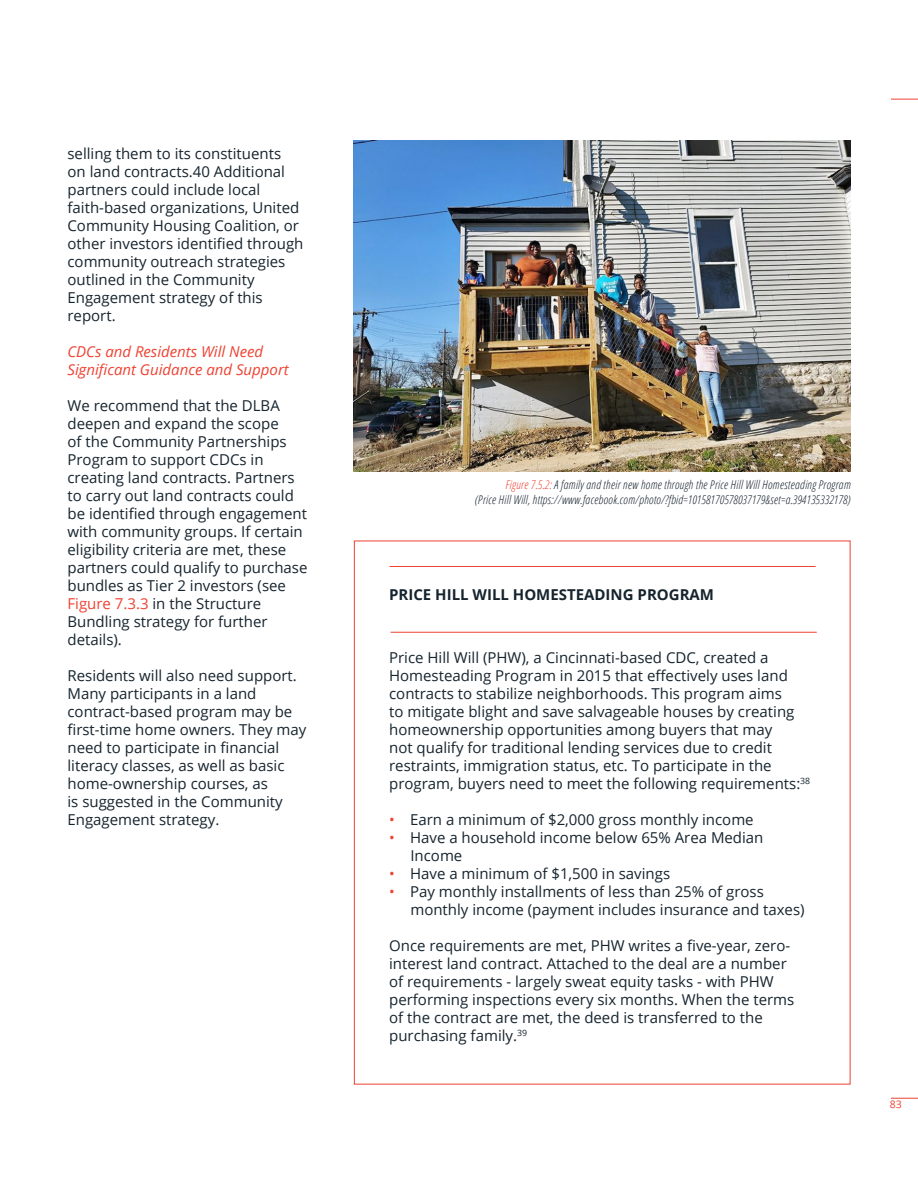
<style>
.page{position:relative;width:918px;height:1188px;background:#fff}
.page>*{position:absolute;margin:0;border:0;box-sizing:border-box;transform-origin:0 0}
.Body_Text{font:15px/18px "Open Sans";color:#16242e}
.Body_Text-2{font:italic 15px/18px "Open Sans";color:#ee4232}
.Body_Text-3{font:700 15px "Open Sans";color:#16242e}
.Image_Caption{font:italic 300 condensed 12px "Open Sans";letter-spacing:.02em;color:#16242e}
.t1{font:10.5px "Open Sans";color:#ee4232}
.s1{color:#ee4232}
</style>
<div class="page">
<svg style="left:891px;top:99px;width:27px;height:1px"></svg>
<svg style="left:891px;top:1098px;width:27px;height:1px"></svg>
<img style="left:354px;top:140px;width:496px;height:331px">
<hr style="left:389px;top:566px;width:427px;height:1px;background:#ee4232">
<hr style="left:391px;top:632px;width:426px;height:1px;background:#ee4232">
<p class="Body_Text" style="left:68px;top:144px;width:238px">selling them to its constituents<br>on land contracts.40 Additional partners could include local faith-based organizations, United<br>Community Housing Coalition, or other investors identified through community outreach strategies outlined in the Community<br>Engagement strategy of this report.</p>
<p class="Body_Text-2" style="left:68px;top:342px;width:223px">CDCs and Residents Will Need<br>Significant Guidance and Support</p>
<p class="Body_Text" style="left:68px;top:396px;width:241px">We recommend that the DLBA deepen and expand the scope<br>of the Community Partnerships<br>Program to support CDCs in creating land contracts. Partners to carry out land contracts could be identified through engagement with community groups. If certain eligibility criteria are met, these partners could qualify to purchase bundles as Tier 2 investors (see<br><span class="s1">Figure 7.3.3</span> in the Structure<br>Bundling strategy for further details).</p>
<p class="Body_Text" style="left:68px;top:666px;width:240px">Residents will also need support.<br>Many participants in a land contract-based program may be first-time home owners. They may need to participate in financial literacy classes, as well as basic home-ownership courses, as<br>is suggested in the Community<br>Engagement strategy.</p>
<p class="Image_Caption" style="left:506px;top:477px;width:347px"><span class="s1">Figure 7.5.2:</span> A family and their new home through the Price Hill Will Homesteading Program</p>
<p class="Image_Caption" style="left:475px;top:492px;width:377px">(Price Hill Will, https://www.facebook.com/photo/?fbid=10158170578037179&amp;set=a.394135332178)</p>
<p class="Body_Text-3" style="left:389px;top:584px;width:326px">PRICE HILL WILL HOMESTEADING PROGRAM</p>
<p class="Body_Text" style="left:389px;top:648px;width:423px">Price Hill Will (PHW), a Cincinnati-based CDC, created a Homesteading Program in 2015 that effectively uses land contracts to stabilize neighborhoods. This program aims<br>to mitigate blight and save salvageable houses by creating homeownership opportunities among buyers that may<br>not qualify for traditional lending services due to credit restraints, immigration status, etc. To participate in the program, buyers need to meet the following requirements:<sup>38</sup></p>
<p class="Body_Text" style="left:389px;top:810px;width:366px"><span class="s1">•</span> Earn a minimum of $2,000 gross monthly income</p>
<p class="Body_Text" style="left:389px;top:828px;width:376px"><span class="s1">•</span> Have a household income below 65% Area Median</p>
<p class="Body_Text" style="left:410px;top:846px;width:53px">Income</p>
<p class="Body_Text" style="left:389px;top:864px;width:283px"><span class="s1">•</span> Have a minimum of $1,500 in savings</p>
<p class="Body_Text" style="left:389px;top:882px;width:376px"><span class="s1">•</span> Pay monthly installments of less than 25% of gross</p>
<p class="Body_Text" style="left:410px;top:900px;width:396px">monthly income (payment includes insurance and taxes)</p>
<p class="Body_Text" style="left:389px;top:936px;width:407px">Once requirements are met, PHW writes a five-year, zero&shy;interest land contract. Attached to the deal are a number of requirements - largely sweat equity tasks - with PHW performing inspections every six months. When the terms of the contract are met, the deed is transferred to the purchasing family.<sup>39</sup></p>
<p class="t1" style="left:890px;top:1097px;width:14px">83</p>
</div>
